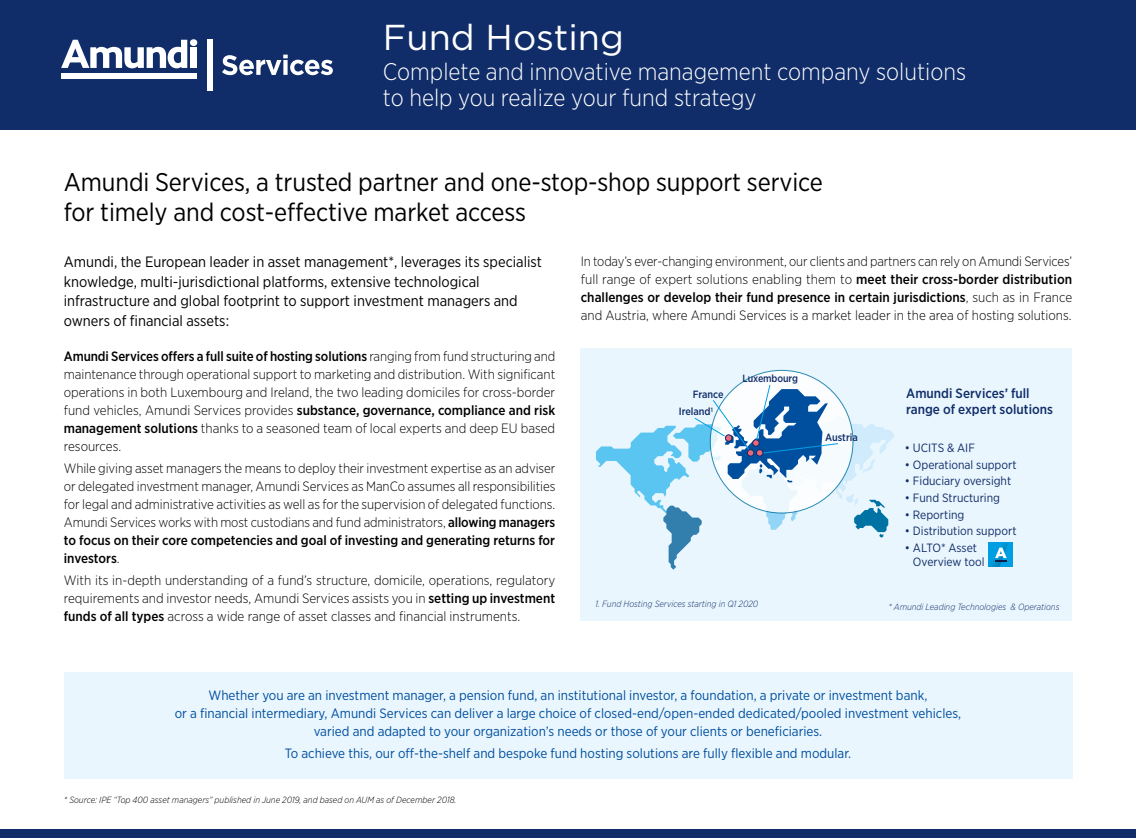
<style>
.page{position:relative;width:1136px;height:838px;background:#fff}
.page>*{position:absolute;margin:0;border:0;box-sizing:border-box;transform-origin:0 0}
.Titre_têtière_r{font:36px "Gotham";color:#fff}
.Intro{font:25.5px/30.6px "Gotham Narrow";letter-spacing:-.005em;color:#000}
.sous-titre_têtière_r{font:300 24px/25.5px "Gotham Narrow";color:#fff}
.CHAPOOOOO{font:15px/19.5px "Gotham Narrow";color:#000}
.Texte_courant_narrow{font:300 13.5px/18px "Gotham Narrow";color:#000;text-align:justify}
.Texte_courant_narrow-2{font:13.5px/18px "Gotham Narrow";color:#004f9f;text-align:center}
.Texte_courant_narrow-3{font:500 13.5px/16.2px "Gotham Narrow";color:#102d69}
.Texte_courant_narrow-4{font:12px/14.4px "Gotham Narrow";color:#102d69}
.Texte_courant_narrow-5{font:500 10.5px "Gotham Narrow";letter-spacing:-.01em;color:#102d69}
.Notes_bas_de_page_bl{font:italic 300 9px "Gotham Narrow";color:#000}
.Notes_bas_de_page_bl-2{font:italic 300 9px "Gotham Narrow";color:#102d69}
.s1{font-weight:500}
</style>
<div class="page">
<div style="left:0;top:829px;width:1135px;height:9px;background:#102d69"></div>
<div style="left:0;top:0;width:1135px;height:130px;background:#102d69"></div>
<div style="left:580px;top:349px;width:491px;height:272px;background:#eaf6fe"></div>
<div style="left:64px;top:672px;width:1007px;height:106px;background:#eaf6fe"></div>
<div style="left:988px;top:543px;width:24px;height:24px;background:#009fe3"></div>
<svg style="left:990px;top:543px;width:18px;height:24px"></svg>
<div style="left:710px;top:370px;width:142px;height:143px;background:#fff;border-radius:50%"></div>
<svg style="left:596px;top:385px;width:298px;height:184px"></svg>
<svg style="left:61px;top:40px;width:126px;height:28px"></svg>
<div style="left:190px;top:39px;width:7px;height:7px;background:#fff;border-radius:50%"></div>
<div style="left:190px;top:47px;width:7px;height:21px;background:#fff"></div>
<div style="left:61px;top:73px;width:136px;height:6px;background:#fff"></div>
<svg style="left:222px;top:55px;width:111px;height:20px"></svg>
<div style="left:207px;top:39px;width:6px;height:52px;background:#fff"></div>
<p class="Titre_têtière_r" style="left:383px;top:15px;width:242px">Fund Hosting</p>
<p class="sous-titre_têtière_r" style="left:383px;top:58px;width:584px">Complete and innovative management company solutions to help you realize your fund strategy</p>
<p class="Intro" style="left:64px;top:166px;width:760px">Amundi Services, a trusted partner and one-stop-shop support service for timely and cost-effective market access</p>
<p class="CHAPOOOOO" style="left:64px;top:252px;width:479px">Amundi, the European leader in asset management*, leverages its specialist knowledge, multi-jurisdictional platforms, extensive technological infrastructure and global footprint to support investment managers and owners of financial assets:</p>
<p class="Texte_courant_narrow" style="left:64px;top:347px;width:493px"><span class="s1">Amundi Services offers a full suite of hosting solutions</span> ranging from fund structuring and maintenance through operational support to marketing and distribution. With significant operations in both Luxembourg and Ireland, the two leading domiciles for cross-border fund vehicles, Amundi Services provides <span class="s1">substance, governance, compliance and risk management solutions</span> thanks to a seasoned team of local experts and deep EU based resources.</p>
<p class="Texte_courant_narrow" style="left:64px;top:459px;width:493px">While giving asset managers the means to deploy their investment expertise as an adviser or delegated investment manager, Amundi Services as ManCo assumes all responsibilities for legal and administrative activities as well as for the supervision of delegated functions.<br>Amundi Services works with most custodians and fund administrators, <span class="s1">allowing managers to focus on their core competencies and goal of investing and generating returns for investors</span>.</p>
<p class="Texte_courant_narrow" style="left:64px;top:571px;width:493px">With its in-depth understanding of a fund’s structure, domicile, operations, regulatory requirements and investor needs, Amundi Services assists you in <span class="s1">setting up investment funds of all types</span> across a wide range of asset classes and financial instruments.</p>
<p class="Texte_courant_narrow" style="left:580px;top:252px;width:493px">In today’s ever-changing environment, our clients and partners can rely on Amundi Services’ full range of expert solutions enabling them to <span class="s1">meet their cross-border distribution challenges or develop their fund presence in certain jurisdictions</span>, such as in France and Austria, where Amundi Services is a market leader in the area of hosting solutions.</p>
<p class="Texte_courant_narrow-5" style="left:742px;top:372px;width:57px">Luxembourg</p>
<p class="Texte_courant_narrow-3" style="left:906px;top:385px;width:148px">Amundi Services’ full range of expert solutions</p>
<p class="Texte_courant_narrow-4" style="left:904px;top:441px;width:71px">• UCITS &amp; AIF</p>
<p class="Texte_courant_narrow-4" style="left:904px;top:457px;width:113px">• Operational support</p>
<p class="Texte_courant_narrow-4" style="left:904px;top:474px;width:108px">• Fiduciary oversight</p>
<p class="Texte_courant_narrow-4" style="left:904px;top:490px;width:97px">• Fund Structuring</p>
<p class="Texte_courant_narrow-4" style="left:904px;top:507px;width:61px">• Reporting</p>
<p class="Texte_courant_narrow-4" style="left:904px;top:523px;width:113px">• Distribution support</p>
<p class="Texte_courant_narrow-4" style="left:912px;top:540px;width:73px;text-indent:-8px">• ALTO* Asset<br>Overview tool</p>
<p class="Texte_courant_narrow-5" style="left:692px;top:387px;width:32px">France</p>
<p class="Texte_courant_narrow-5" style="left:678px;top:405px;width:36px">Ireland<sup>1</sup></p>
<p class="Texte_courant_narrow-5" style="left:825px;top:430px;width:34px">Austria</p>
<p class="Notes_bas_de_page_bl-2" style="left:595px;top:598px;width:164px">1. Fund Hosting Services starting in Q1 2020</p>
<p class="Notes_bas_de_page_bl-2" style="left:888px;top:601px;width:172px">* Amundi Leading Technologies &amp; Operations</p>
<p class="Texte_courant_narrow-2" style="left:175px;top:686px;width:787px">Whether you are an investment manager, a pension fund, an institutional investor, a foundation, a private or investment bank,<br>or a financial intermediary, Amundi Services can deliver a large choice of closed-end/open-ended dedicated/pooled investment vehicles, varied and adapted to your organization’s needs or those of your clients or beneficiaries.</p>
<p class="Texte_courant_narrow-2" style="left:285px;top:744px;width:568px">To achieve this, our off-the-shelf and bespoke fund hosting solutions are fully flexible and modular.</p>
<p class="Notes_bas_de_page_bl" style="left:64px;top:794px;width:394px">* Source: IPE “Top 400 asset managers” published in June 2019, and based on AUM as of December 2018.</p>
</div>
